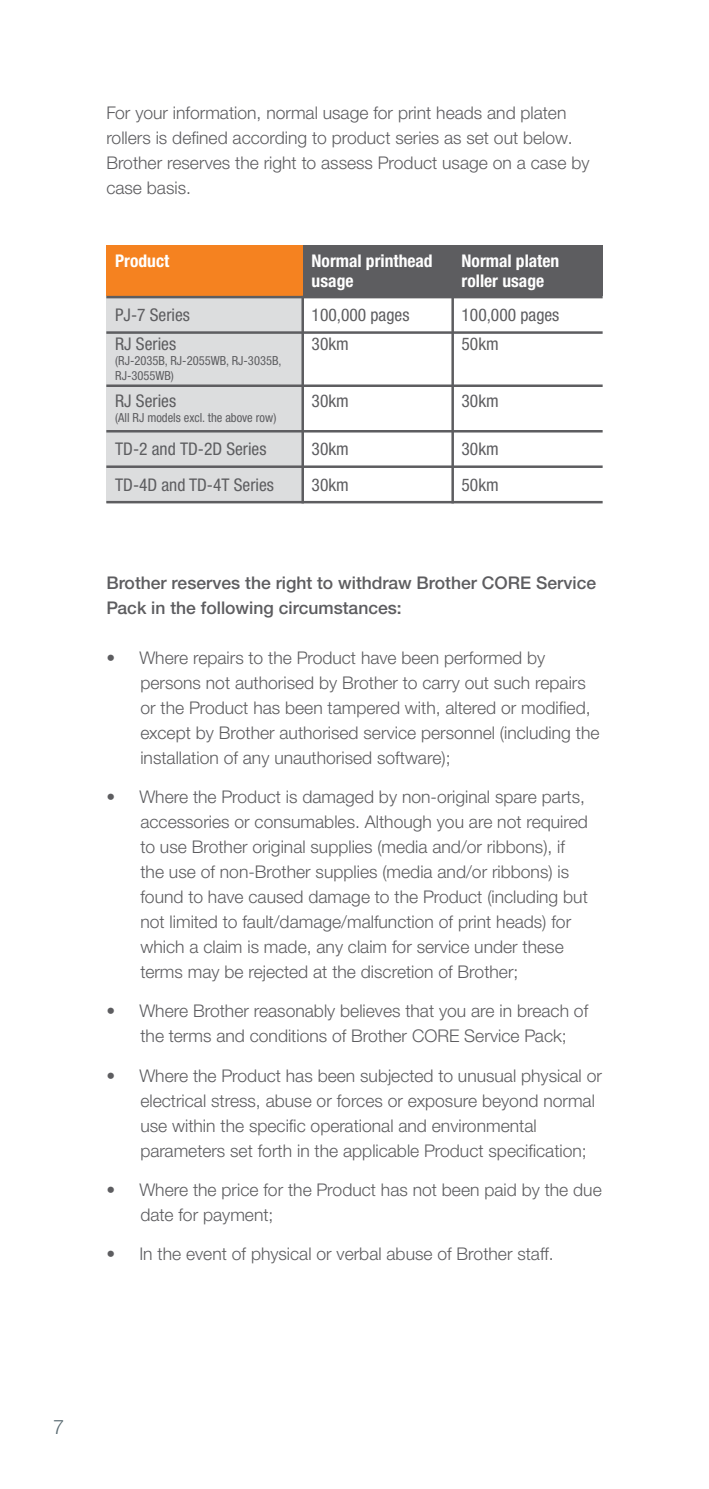
<style>
.page{position:relative;width:709px;height:1489px;background:#fff}
.page>*{position:absolute;margin:0;border:0;box-sizing:border-box;transform-origin:0 0}
.t1{font:300 20px "Helvetica Neue LTW1 G";color:#596a71}
.t2{font:300 17.5px/25px "Helvetica Neue LTW1 G";color:#5d5d60}
.t3{font:condensed 17.5px/35.5px "Helvetica Neue LTW1 G";color:#5d5d60}
.t4{font:500 17.5px/25px "Helvetica Neue LTW1 G";color:#5d5d60}
.t5{font:700 condensed 17.5px/20px "Helvetica Neue LTW1 G";color:#fff}
.t6{font:condensed 12.5px/15px "Helvetica Neue LTW1 G";color:#5d5d60}
.s1{color:#5c5d60}
</style>
<div class="page">
<div style="left:106px;top:296px;width:198px;height:206px;background:#dcddde"></div>
<div style="left:303px;top:245px;width:299px;height:51px;background:#5d5d60"></div>
<div style="left:106px;top:245px;width:197px;height:51px;background:#f58220"></div>
<hr style="left:301px;top:296px;width:3px;height:207px;background:#5d5d60">
<hr style="left:451px;top:296px;width:3px;height:207px;background:#5d5d60">
<hr style="left:106px;top:296px;width:496px;height:2px;background:#5d5d60">
<hr style="left:106px;top:331px;width:496px;height:3px;background:#5d5d60">
<hr style="left:106px;top:384px;width:496px;height:3px;background:#5d5d60">
<hr style="left:106px;top:430px;width:496px;height:2px;background:#5d5d60">
<hr style="left:106px;top:465px;width:496px;height:3px;background:#5d5d60">
<hr style="left:106px;top:501px;width:496px;height:2px;background:#5d5d60">
<p class="t2" style="left:106px;top:100px;width:484px">For your information, normal usage for print heads and platen rollers is defined according to product series as set out below.<br>Brother reserves the right to assess Product usage on a case by case basis.</p>
<p class="t5" style="left:115px;top:250px;width:56px">Product</p>
<p class="t5" style="left:311px;top:250px;width:123px">Normal printhead usage</p>
<p class="t5" style="left:461px;top:250px;width:99px">Normal platen roller usage</p>
<p class="t3" style="left:115px;top:297px;width:76px">PJ-7 Series</p>
<p class="t3" style="left:115px;top:326px;width:62px">RJ Series</p>
<p class="t6" style="left:115px;top:353px;width:168px">(RJ-2035B, RJ-2055WB, RJ-3035B,<br>RJ-3055WB)</p>
<p class="t3" style="left:311px;top:300px;width:99px;line-height:29.2px">100,000 pages<br>30km</p>
<p class="t3" style="left:461px;top:297px;width:99px">100,000 pages</p>
<p class="t3" style="left:461px;top:326px;width:39px">50km</p>
<p class="t3" style="left:115px;top:383px;width:62px">RJ Series</p>
<p class="t6" style="left:115px;top:410px;width:163px">(All RJ models excl. the above row)</p>
<p class="t3" style="left:311px;top:383px;width:39px">30km</p>
<p class="t3" style="left:461px;top:383px;width:39px">30km</p>
<p class="t3" style="left:115px;top:431px;width:153px">TD-2 <span class="s1">and TD-2D</span> Series</p>
<p class="t3" style="left:311px;top:431px;width:39px">30km<br>30km</p>
<p class="t3" style="left:461px;top:431px;width:39px">30km</p>
<p class="t3" style="left:115px;top:467px;width:160px">TD-4D and TD-4T Series</p>
<p class="t3" style="left:461px;top:467px;width:39px">50km</p>
<p class="t4" style="left:106px;top:570px;width:491px">Brother reserves the right to withdraw Brother CORE Service<br>Pack in the following circumstances:</p>
<p class="t2" style="left:140px;top:645px;width:460px;text-indent:-34px">• Where repairs to the Product have been performed by persons not authorised by Brother to carry out such repairs or the Product has been tampered with, altered or modified, except by Brother authorised service personnel (including the installation of any unauthorised software);</p>
<p class="t2" style="left:140px;top:784px;width:449px;text-indent:-34px">• Where the Product is damaged by non-original spare parts, accessories or consumables. Although you are not required to use Brother original supplies (media and/or ribbons), if the use of non-Brother supplies (media and/or ribbons) is found to have caused damage to the Product (including but not limited to fault/damage/malfunction of print heads) for which a claim is made, any claim for service under these terms may be rejected at the discretion of Brother;</p>
<p class="t2" style="left:140px;top:998px;width:449px;text-indent:-34px">• Where Brother reasonably believes that you are in breach of the terms and conditions of Brother CORE Service Pack;</p>
<p class="t2" style="left:140px;top:1062px;width:463px;text-indent:-34px">• Where the Product has been subjected to unusual physical or electrical stress, abuse or forces or exposure beyond normal use within the specific operational and environmental parameters set forth in the applicable Product specification;</p>
<p class="t2" style="left:140px;top:1176px;width:463px;text-indent:-34px">• Where the price for the Product has not been paid by the due date for payment;</p>
<p class="t2" style="left:106px;top:1241px;width:449px">• In the event of physical or verbal abuse of Brother staff.</p>
<p class="t1" style="left:53px;top:1414px;width:13px">7</p>
</div>
